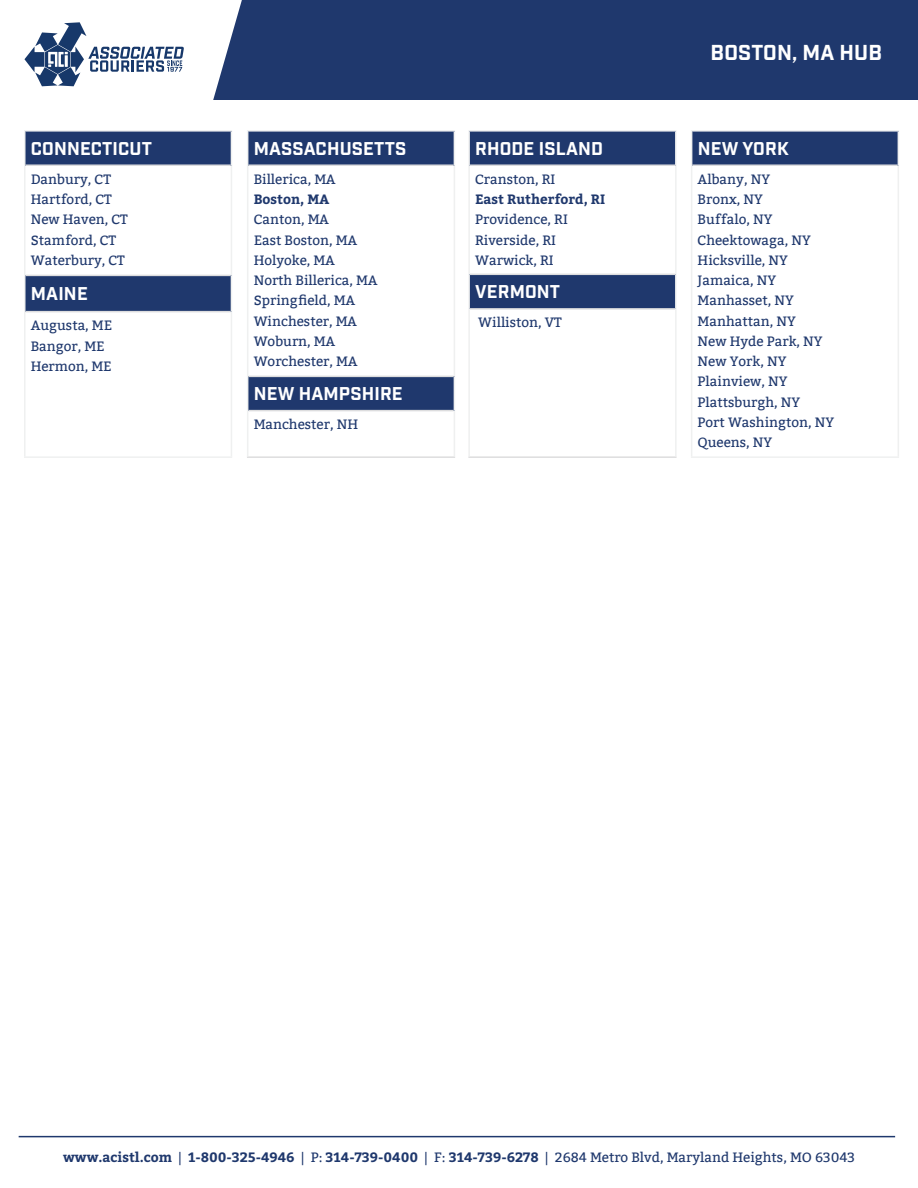
<style>
.page{position:relative;width:918px;height:1188px;background:#fff}
.page>*{position:absolute;margin:0;border:0;box-sizing:border-box;transform-origin:0 0}
.t1{font:700 21px "Industry";letter-spacing:.01em;color:#fff}
.t2{font:700 18px "Industry";letter-spacing:.01em;color:#fff}
.t3{font:13.5px "Bitter";color:#1f386d}
.t4{font:700 13.5px "Bitter";color:#1f386d}
.s1{font-weight:400}
</style>
<div class="page">
<div style="left:0;top:0;width:918px;height:100px;background:#1f386d"></div>
<svg style="left:0;top:0;width:242px;height:100px"></svg>
<hr style="left:19px;top:1136px;width:876px;height:1px;background:#1f386d">
<div style="left:469px;top:131px;width:207px;height:34px;background:#1f386d"></div>
<div style="left:469px;top:274px;width:207px;height:35px;background:#1f386d"></div>
<hr style="left:470px;top:164px;width:205px;height:2px;background:#ddddde">
<hr style="left:470px;top:274px;width:205px;height:1px;background:#ddddde">
<hr style="left:470px;top:308px;width:205px;height:2px;background:#ddddde">
<hr style="left:468px;top:456px;width:209px;height:2px;background:#ddddde">
<hr style="left:468px;top:130px;width:209px;height:2px;background:#eff0f0">
<hr style="left:468px;top:132px;width:2px;height:33px;background:#eff0f0">
<hr style="left:675px;top:132px;width:2px;height:33px;background:#eff0f0">
<hr style="left:468px;top:165px;width:2px;height:109px;background:#eff0f0">
<hr style="left:675px;top:165px;width:2px;height:109px;background:#eff0f0">
<hr style="left:468px;top:274px;width:2px;height:35px;background:#eff0f0">
<hr style="left:675px;top:274px;width:2px;height:35px;background:#eff0f0">
<hr style="left:468px;top:309px;width:2px;height:147px;background:#eff0f0">
<hr style="left:675px;top:309px;width:2px;height:147px;background:#eff0f0">
<div style="left:25px;top:131px;width:206px;height:34px;background:#1f386d"></div>
<div style="left:25px;top:275px;width:206px;height:37px;background:#1f386d"></div>
<hr style="left:26px;top:311px;width:205px;height:1px;background:#ddddde">
<hr style="left:26px;top:164px;width:205px;height:2px;background:#ddddde">
<hr style="left:26px;top:275px;width:205px;height:1px;background:#ddddde">
<hr style="left:24px;top:130px;width:208px;height:2px;background:#eff0f0">
<hr style="left:24px;top:132px;width:2px;height:33px;background:#eff0f0">
<hr style="left:231px;top:132px;width:1px;height:33px;background:#eff0f0">
<hr style="left:24px;top:165px;width:2px;height:110px;background:#eff0f0">
<hr style="left:231px;top:165px;width:1px;height:110px;background:#eff0f0">
<hr style="left:24px;top:275px;width:2px;height:37px;background:#eff0f0">
<hr style="left:231px;top:275px;width:1px;height:37px;background:#eff0f0">
<hr style="left:24px;top:312px;width:2px;height:144px;background:#eff0f0">
<hr style="left:231px;top:312px;width:1px;height:144px;background:#eff0f0">
<hr style="left:24px;top:456px;width:208px;height:2px;background:#eff0f0">
<div style="left:248px;top:131px;width:206px;height:34px;background:#1f386d"></div>
<div style="left:248px;top:376px;width:206px;height:35px;background:#1f386d"></div>
<hr style="left:248px;top:164px;width:206px;height:2px;background:#ddddde">
<hr style="left:248px;top:376px;width:206px;height:1px;background:#ddddde">
<hr style="left:248px;top:410px;width:206px;height:1px;background:#ddddde">
<hr style="left:247px;top:456px;width:208px;height:2px;background:#ddddde">
<hr style="left:247px;top:130px;width:208px;height:2px;background:#eff0f0">
<hr style="left:247px;top:132px;width:1px;height:33px;background:#eff0f0">
<hr style="left:454px;top:132px;width:1px;height:33px;background:#eff0f0">
<hr style="left:247px;top:165px;width:1px;height:211px;background:#eff0f0">
<hr style="left:454px;top:165px;width:1px;height:211px;background:#eff0f0">
<hr style="left:247px;top:376px;width:1px;height:35px;background:#eff0f0">
<hr style="left:454px;top:376px;width:1px;height:35px;background:#eff0f0">
<hr style="left:247px;top:411px;width:1px;height:45px;background:#eff0f0">
<hr style="left:454px;top:411px;width:1px;height:45px;background:#eff0f0">
<div style="left:692px;top:131px;width:206px;height:34px;background:#1f386d"></div>
<hr style="left:692px;top:164px;width:206px;height:2px;background:#ddddde">
<hr style="left:691px;top:130px;width:208px;height:2px;background:#eff0f0">
<hr style="left:691px;top:132px;width:1px;height:33px;background:#eff0f0">
<hr style="left:898px;top:132px;width:1px;height:33px;background:#eff0f0">
<hr style="left:691px;top:165px;width:1px;height:291px;background:#eff0f0">
<hr style="left:898px;top:165px;width:1px;height:291px;background:#eff0f0">
<hr style="left:691px;top:456px;width:208px;height:2px;background:#eff0f0">
<p class="t2" style="left:31px;top:137px;width:123px">CONNECTICUT</p>
<p class="t3" style="left:31px;top:171px;width:82px">Danbury, CT</p>
<p class="t3" style="left:31px;top:191px;width:83px">Hartford, CT</p>
<p class="t3" style="left:31px;top:212px;width:99px">New Haven, CT</p>
<p class="t3" style="left:31px;top:232px;width:87px">Stamford, CT</p>
<p class="t3" style="left:31px;top:252px;width:96px">Waterbury, CT</p>
<p class="t2" style="left:31px;top:283px;width:58px">MAINE</p>
<p class="t3" style="left:31px;top:318px;width:83px">Augusta, ME</p>
<p class="t3" style="left:31px;top:338px;width:75px">Bangor, ME</p>
<p class="t3" style="left:31px;top:358px;width:82px">Hermon, ME</p>
<p class="t2" style="left:254px;top:137px;width:154px">MASSACHUSETTS</p>
<p class="t3" style="left:254px;top:171px;width:84px">Billerica, MA</p>
<p class="t4" style="left:254px;top:191px;width:77px">Boston, MA</p>
<p class="t3" style="left:254px;top:212px;width:77px">Canton, MA</p>
<p class="t3" style="left:254px;top:232px;width:105px">East Boston, MA</p>
<p class="t3" style="left:254px;top:252px;width:83px">Holyoke, MA</p>
<p class="t3" style="left:254px;top:272px;width:125px">North Billerica, MA</p>
<p class="t3" style="left:254px;top:293px;width:103px">Springfield, MA</p>
<p class="t3" style="left:254px;top:313px;width:105px">Winchester, MA</p>
<p class="t3" style="left:254px;top:333px;width:83px">Woburn, MA</p>
<p class="t3" style="left:254px;top:353px;width:105px">Worchester, MA</p>
<p class="t2" style="left:254px;top:383px;width:150px">NEW HAMPSHIRE</p>
<p class="t3" style="left:254px;top:417px;width:106px">Manchester, NH</p>
<p class="t2" style="left:475px;top:137px;width:129px">RHODE ISLAND</p>
<p class="t3" style="left:475px;top:171px;width:82px">Cranston, RI</p>
<p class="t4" style="left:475px;top:191px;width:132px">East Rutherford, RI</p>
<p class="t3" style="left:475px;top:212px;width:94px">Providence, RI</p>
<p class="t3" style="left:475px;top:232px;width:82px">Riverside, RI</p>
<p class="t3" style="left:475px;top:252px;width:80px">Warwick, RI</p>
<p class="t2" style="left:475px;top:281px;width:87px">VERMONT</p>
<p class="t3" style="left:478px;top:315px;width:85px">Williston, VT</p>
<p class="t1" style="left:711px;top:40px;width:173px">BOSTON, MA HUB</p>
<p class="t2" style="left:698px;top:137px;width:93px">NEW YORK</p>
<p class="t3" style="left:698px;top:171px;width:74px">Albany, NY</p>
<p class="t3" style="left:698px;top:191px;width:67px">Bronx, NY</p>
<p class="t3" style="left:698px;top:212px;width:76px">Buffalo, NY</p>
<p class="t3" style="left:698px;top:232px;width:115px">Cheektowaga, NY</p>
<p class="t3" style="left:698px;top:252px;width:92px">Hicksville, NY</p>
<p class="t3" style="left:698px;top:272px;width:80px">Jamaica, NY</p>
<p class="t3" style="left:698px;top:293px;width:98px">Manhasset, NY</p>
<p class="t3" style="left:698px;top:313px;width:100px">Manhattan, NY</p>
<p class="t3" style="left:698px;top:333px;width:127px">New Hyde Park, NY</p>
<p class="t3" style="left:698px;top:353px;width:90px">New York, NY</p>
<p class="t3" style="left:698px;top:374px;width:91px">Plainview, NY</p>
<p class="t3" style="left:698px;top:394px;width:104px">Plattsburgh, NY</p>
<p class="t3" style="left:698px;top:414px;width:138px">Port Washington, NY</p>
<p class="t3" style="left:698px;top:434px;width:76px">Queens, NY</p>
<p class="t4" style="left:63px;top:1149px;width:793px">www.acistl.com <span class="s1">|</span> 1-800-325-4946 <span class="s1">| P:</span> 314-739-0400 <span class="s1">| F:</span> 314-739-6278 <span class="s1">| 2684 Metro Blvd, Maryland Heights, MO 63043</span></p>
</div>
